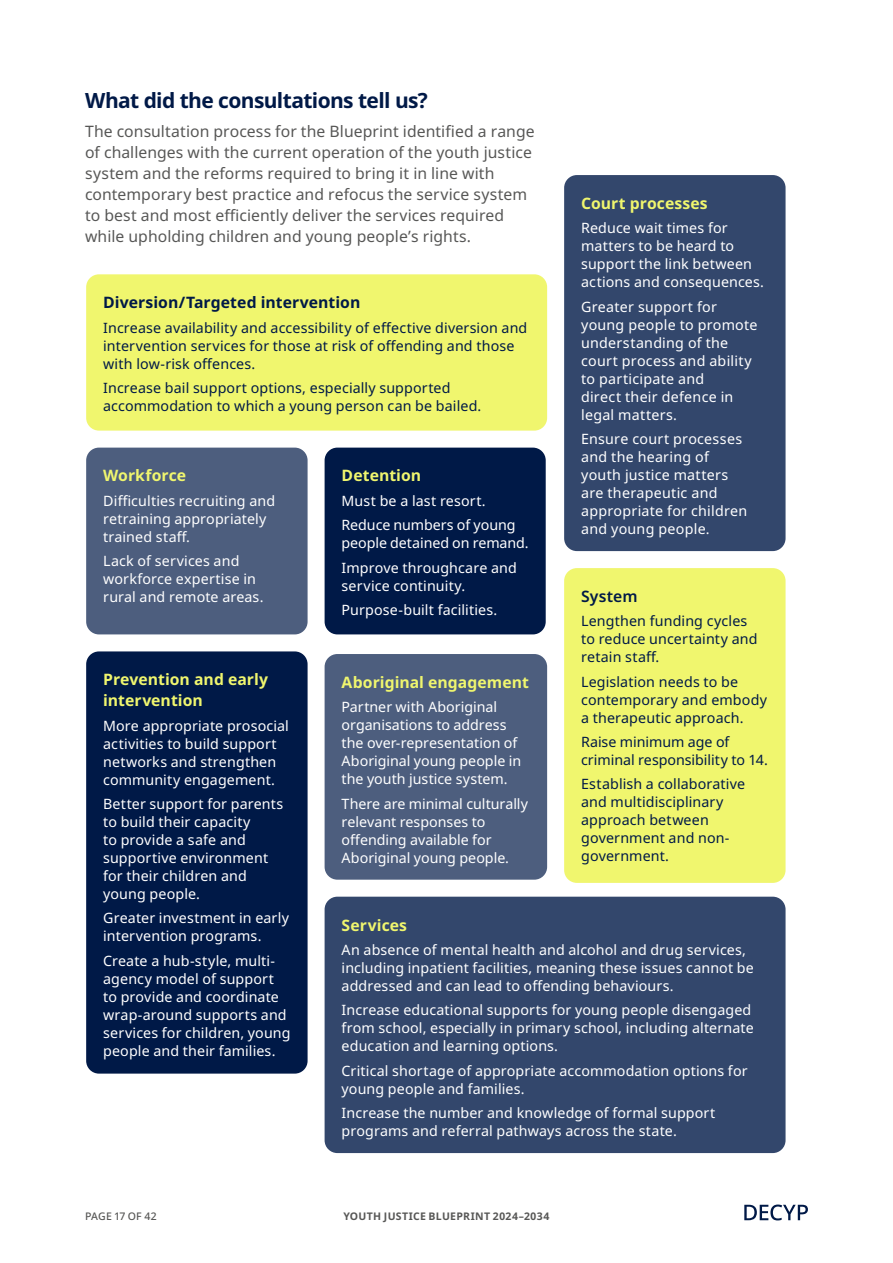
<style>
.page{position:relative;width:893px;height:1263px;background:#fff}
.page>*{position:absolute;margin:0;border:0;box-sizing:border-box;transform-origin:0 0}
.t1{font:700 21px "Noto Sans";letter-spacing:-.03em;color:#001947}
.t2{font:15.75px/21px "Noto Sans";letter-spacing:.005em;color:#575756}
.t3{font:700 15.75px/21px "Noto Sans";letter-spacing:.005em;color:#f0f66e}
.t4{font:700 15.75px "Noto Sans";letter-spacing:.005em;color:#001947}
.t5{font:600 15.75px "Noto Sans";letter-spacing:.005em;color:#001947}
.t6{font:14.25px/18px "Noto Sans";letter-spacing:.01em;color:#fff}
.t7{font:14.25px/18px "Noto Sans";letter-spacing:.01em;color:#001947}
.t8{font:700 10.5px "Noto Sans";letter-spacing:.025em;color:#575756}
.t9{font:500 10.5px "Noto Sans";letter-spacing:.015em;color:#575756}
</style>
<div class="page">
<svg style="left:744px;top:1204px;width:64px;height:16px"></svg>
<div style="left:86px;top:274px;width:461px;height:157px;background:#f0f66e;border-radius:13px"></div>
<div style="left:564px;top:175px;width:221px;height:376px;background:#33476c;border-radius:13px"></div>
<div style="left:325px;top:897px;width:460px;height:256px;background:#33476c;border-radius:13px"></div>
<div style="left:325px;top:448px;width:221px;height:186px;background:#001947;border-radius:13px"></div>
<div style="left:86px;top:448px;width:222px;height:186px;background:#4d5e7e;border-radius:13px"></div>
<div style="left:564px;top:568px;width:221px;height:315px;background:#f0f66e;border-radius:13px"></div>
<div style="left:325px;top:654px;width:222px;height:226px;background:#4d5e7e;border-radius:13px"></div>
<div style="left:86px;top:651px;width:222px;height:422px;background:#001947;border-radius:13px"></div>
<h1 class="t1" style="left:85px;top:85px;width:344px">What did the consultations tell us?</h1>
<p class="t2" style="left:85px;top:121px;width:451px">The consultation process for the Blueprint identified a range of challenges with the current operation of the youth justice system and the reforms required to bring it in line with contemporary best practice and refocus the service system to best and most efficiently deliver the services required while upholding children and young people’s rights.</p>
<p class="t3" style="left:581px;top:193px;width:128px">Court processes</p>
<p class="t6" style="left:581px;top:219px;width:184px">Reduce wait times for matters to be heard to support the link between actions and consequences.</p>
<p class="t6" style="left:581px;top:298px;width:178px">Greater support for young people to promote understanding of the court process and ability to participate and<br>direct their defence in legal matters.</p>
<p class="t6" style="left:581px;top:430px;width:168px">Ensure court processes and the hearing of youth justice matters are therapeutic and appropriate for children and young people.</p>
<p class="t4" style="left:103px;top:291px;width:259px">Diversion/Targeted intervention</p>
<p class="t7" style="left:103px;top:319px;width:426px">Increase availability and accessibility of effective diversion and intervention services for those at risk of offending and those with low-risk offences.</p>
<p class="t7" style="left:103px;top:379px;width:380px">Increase bail support options, especially supported accommodation to which a young person can be bailed.</p>
<p class="t3" style="left:103px;top:466px;width:84px">Workforce</p>
<p class="t6" style="left:103px;top:492px;width:174px">Difficulties recruiting and retraining appropriately trained staff.</p>
<p class="t6" style="left:103px;top:552px;width:162px">Lack of services and workforce expertise in rural and remote areas.</p>
<p class="t3" style="left:342px;top:466px;width:81px">Detention</p>
<p class="t6" style="left:342px;top:489px;width:175px;line-height:24.5px">Must be a last resort.<br>Reduce numbers of young</p>
<p class="t6" style="left:342px;top:531px;width:189px;line-height:24.5px">people detained on remand.<br>Improve throughcare and</p>
<p class="t6" style="left:342px;top:573px;width:157px;line-height:24.5px">service continuity.<br>Purpose-built facilities.</p>
<p class="t5" style="left:581px;top:585px;width:58px">System</p>
<p class="t7" style="left:581px;top:612px;width:178px">Lengthen funding cycles to reduce uncertainty and retain staff.</p>
<p class="t7" style="left:581px;top:673px;width:187px">Legislation needs to be contemporary and embody a therapeutic approach.</p>
<p class="t7" style="left:581px;top:733px;width:188px">Raise minimum age of criminal responsibility to 14.</p>
<p class="t7" style="left:581px;top:776px;width:166px">Establish a collaborative and multidisciplinary approach between government and non&shy;government.</p>
<p class="t3" style="left:103px;top:669px;width:166px">Prevention and early intervention</p>
<p class="t6" style="left:103px;top:717px;width:187px">More appropriate prosocial activities to build support networks and strengthen community engagement.</p>
<p class="t6" style="left:103px;top:795px;width:182px">Better support for parents to build their capacity<br>to provide a safe and supportive environment for their children and young people.</p>
<p class="t6" style="left:103px;top:910px;width:187px">Greater investment in early intervention programs.</p>
<p class="t6" style="left:103px;top:952px;width:189px">Create a hub-style, multi&shy;agency model of support to provide and coordinate wrap-around supports and services for children, young people and their families.</p>
<p class="t3" style="left:342px;top:672px;width:189px">Aboriginal engagement</p>
<p class="t6" style="left:342px;top:698px;width:181px">Partner with Aboriginal organisations to address the over-representation of<br>Aboriginal young people in the youth justice system.</p>
<p class="t6" style="left:342px;top:795px;width:188px">There are minimal culturally relevant responses to offending available for<br>Aboriginal young people.</p>
<p class="t3" style="left:342px;top:915px;width:67px">Services</p>
<p class="t6" style="left:342px;top:941px;width:414px">An absence of mental health and alcohol and drug services, including inpatient facilities, meaning these issues cannot be addressed and can lead to offending behaviours.</p>
<p class="t6" style="left:342px;top:1001px;width:414px">Increase educational supports for young people disengaged from school, especially in primary school, including alternate education and learning options.</p>
<p class="t6" style="left:342px;top:1062px;width:408px">Critical shortage of appropriate accommodation options for young people and families.</p>
<p class="t6" style="left:342px;top:1104px;width:375px">Increase the number and knowledge of formal support programs and referral pathways across the state.</p>
<p class="t9" style="left:85px;top:1209px;width:73px">PAGE 17 OF 42</p>
<p class="t8" style="left:343px;top:1209px;width:208px">YOUTH JUSTICE BLUEPRINT 2024–2034</p>
</div>
